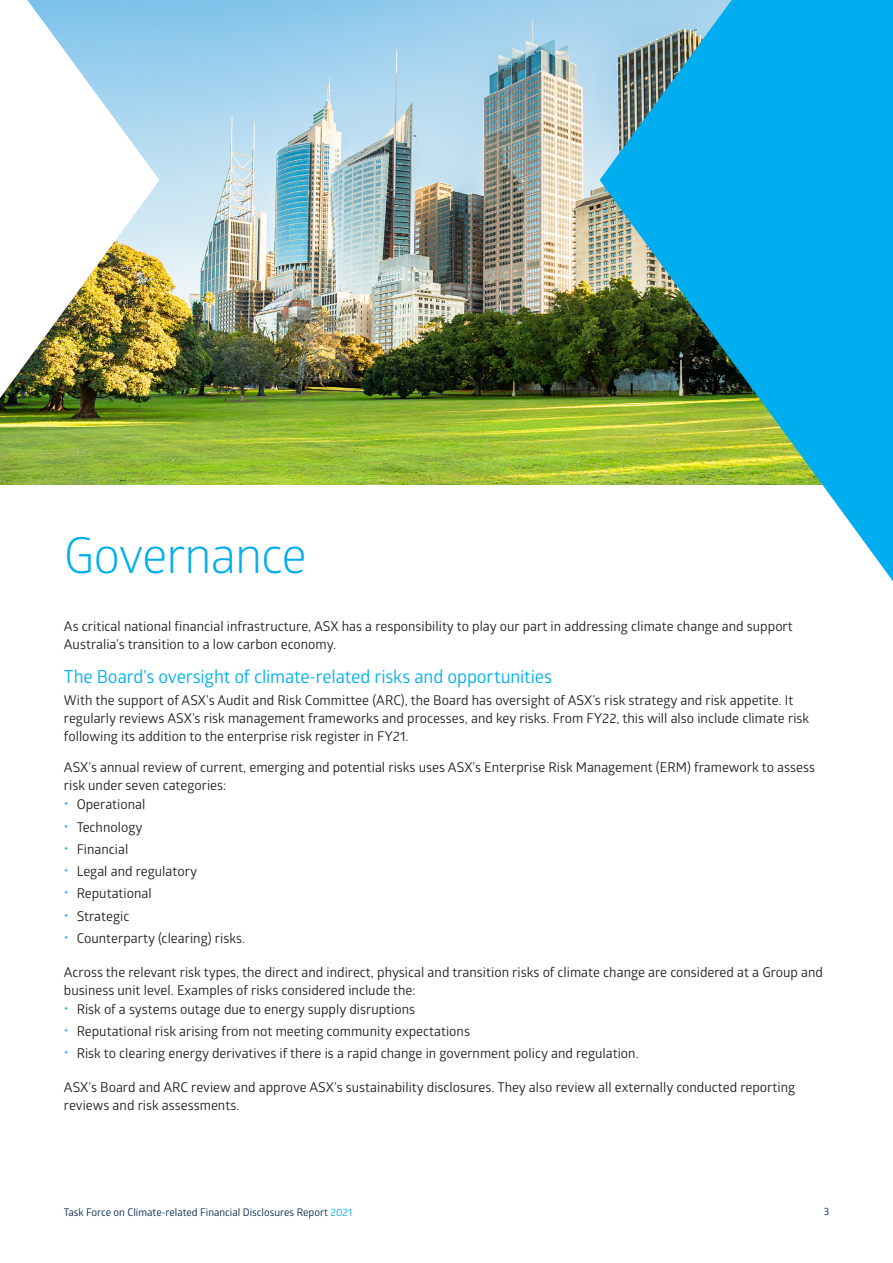
<style>
.page{position:relative;width:893px;height:1263px;background:#fff}
.page>*{position:absolute;margin:0;border:0;box-sizing:border-box;transform-origin:0 0}
.Heading{font:49.5px "Glober";letter-spacing:-.02em;color:#00aeef}
.Heading_1{font:18px "Glober";letter-spacing:-.01em;color:#00aeef}
.Body{font:13.5px/18px "Glober";color:#231f20}
.t1{font:10.5px "Glober";color:#00294e}
.s1{color:#00aeef}
</style>
<div class="page">
<img style="left:0;top:0;width:600px;height:485px">
<img style="left:0;top:0;width:159px;height:398px">
<img style="left:600px;top:0;width:293px;height:581px">
<p class="Heading" style="left:64px;top:521px;width:244px">Governance</p>
<p class="Body" style="left:64px;top:617px;width:730px">As critical national financial infrastructure, ASX has a responsibility to play our part in addressing climate change and support<br>Australia’s transition to a low carbon economy.</p>
<p class="Heading_1" style="left:64px;top:664px;width:490px">The Board’s oversight of climate-related risks and opportunities</p>
<p class="Body" style="left:64px;top:691px;width:747px">With the support of ASX’s Audit and Risk Committee (ARC), the Board has oversight of ASX’s risk strategy and risk appetite. It regularly reviews ASX’s risk management frameworks and processes, and key risks. From FY22, this will also include climate risk following its addition to the enterprise risk register in FY21.</p>
<p class="Body" style="left:64px;top:758px;width:753px">ASX’s annual review of current, emerging and potential risks uses ASX’s Enterprise Risk Management (ERM) framework to assess risk under seven categories:</p>
<p class="Body" style="left:77px;top:795px;width:70px">Operational</p>
<p class="Body" style="left:77px;top:817px;width:67px">Technology</p>
<p class="Body" style="left:77px;top:839px;width:53px">Financial</p>
<p class="Body" style="left:77px;top:862px;width:122px">Legal and regulatory</p>
<p class="Body" style="left:77px;top:884px;width:76px">Reputational</p>
<p class="Body" style="left:77px;top:906px;width:54px">Strategic</p>
<p class="Body" style="left:77px;top:928px;width:170px">Counterparty (clearing) risks.</p>
<p class="Body" style="left:64px;top:962px;width:761px">Across the relevant risk types, the direct and indirect, physical and transition risks of climate change are considered at a Group and business unit level. Examples of risks considered include the:</p>
<p class="Body" style="left:77px;top:999px;width:340px">Risk of a systems outage due to energy supply disruptions</p>
<p class="Body" style="left:77px;top:1022px;width:395px">Reputational risk arising from not meeting community expectations</p>
<p class="Body" style="left:77px;top:1044px;width:563px">Risk to clearing energy derivatives if there is a rapid change in government policy and regulation.</p>
<p class="Body" style="left:64px;top:1078px;width:733px">ASX’s Board and ARC review and approve ASX’s sustainability disclosures. They also review all externally conducted reporting reviews and risk assessments.</p>
<p class="t1" style="left:64px;top:1204px;width:290px">Task Force on Climate-related Financial Disclosures Report <span class="s1">2021</span></p>
<p class="t1" style="left:824px;top:1204px;width:7px">3</p>
</div>
